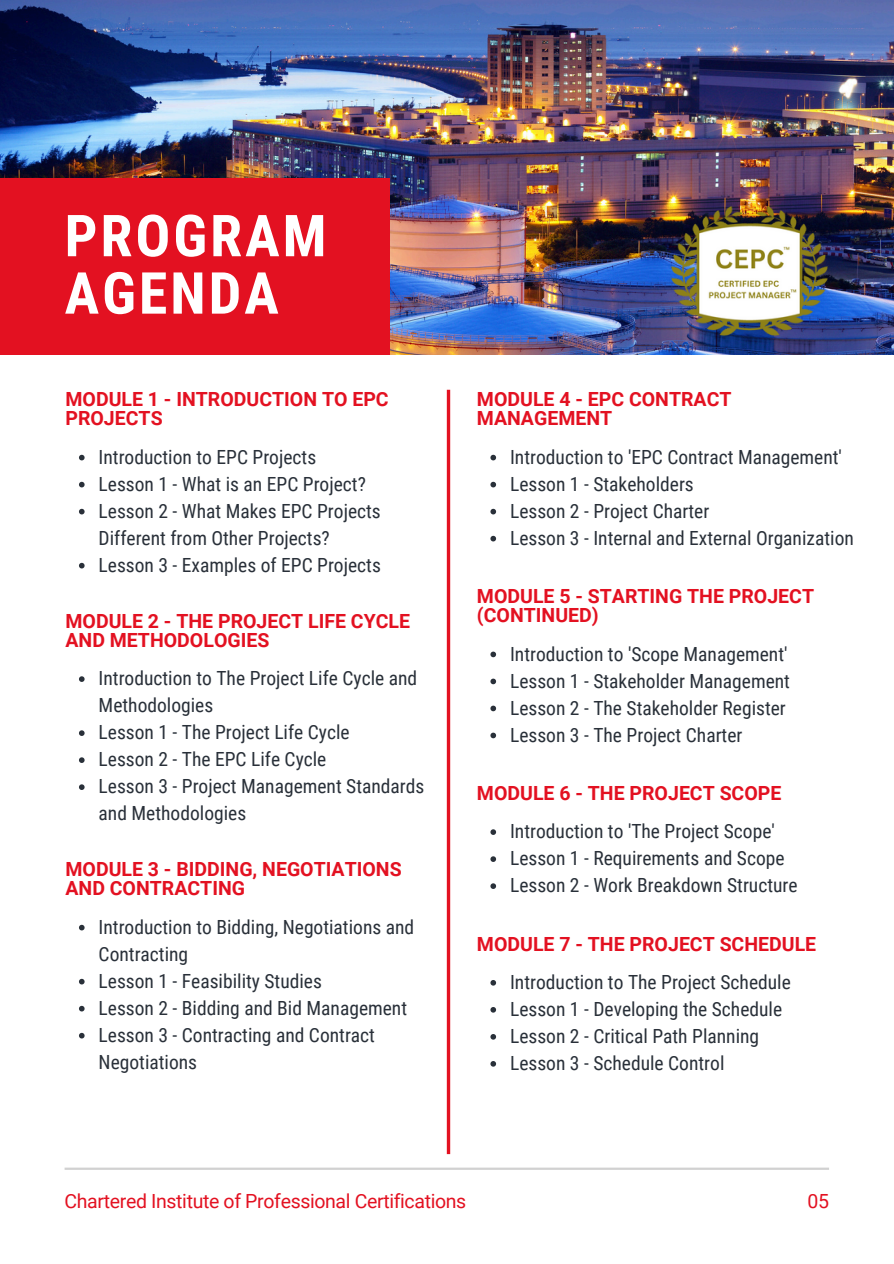
<style>
.page{position:relative;width:894px;height:1264px;background:#fff}
.page>*{position:absolute;margin:0;border:0;box-sizing:border-box;transform-origin:0 0}
.t1{font:700 57.9px/57.3px "Roboto Condensed";letter-spacing:.05em;color:#fff}
.t2{font:19.5px/27px "Roboto Condensed";color:#293039}
.t3{font:700 19.5px/19.2px "Roboto";color:#e31121}
.t4{font:19.5px "Roboto";letter-spacing:-.015em;color:#e31121}
</style>
<div class="page">
<img style="left:0;top:0;width:893px;height:355px">
<div style="left:0;top:178px;width:390px;height:176px;background:#e31121"></div>
<hr style="left:65px;top:1167px;width:763px;height:2px;background:#d1d1d1">
<svg style="left:79px;top:455px;width:6px;height:5px"></svg>
<svg style="left:79px;top:482px;width:6px;height:5px"></svg>
<svg style="left:79px;top:509px;width:6px;height:5px"></svg>
<svg style="left:79px;top:563px;width:6px;height:5px"></svg>
<svg style="left:79px;top:676px;width:6px;height:6px"></svg>
<svg style="left:79px;top:730px;width:6px;height:6px"></svg>
<svg style="left:79px;top:757px;width:6px;height:6px"></svg>
<svg style="left:79px;top:784px;width:6px;height:6px"></svg>
<svg style="left:79px;top:924px;width:6px;height:6px"></svg>
<svg style="left:79px;top:978px;width:6px;height:6px"></svg>
<svg style="left:79px;top:1005px;width:6px;height:6px"></svg>
<svg style="left:79px;top:1032px;width:6px;height:6px"></svg>
<svg style="left:446px;top:390px;width:4px;height:764px;background:#e8424e"></svg>
<svg style="left:490px;top:829px;width:6px;height:6px"></svg>
<svg style="left:490px;top:856px;width:6px;height:6px"></svg>
<svg style="left:490px;top:883px;width:6px;height:6px"></svg>
<svg style="left:490px;top:651px;width:6px;height:6px"></svg>
<svg style="left:490px;top:678px;width:6px;height:6px"></svg>
<svg style="left:490px;top:705px;width:6px;height:6px"></svg>
<svg style="left:490px;top:732px;width:6px;height:6px"></svg>
<img style="left:668px;top:202px;width:162px;height:136px">
<svg style="left:490px;top:455px;width:6px;height:5px"></svg>
<svg style="left:490px;top:482px;width:6px;height:5px"></svg>
<svg style="left:490px;top:509px;width:6px;height:5px"></svg>
<svg style="left:490px;top:536px;width:6px;height:5px"></svg>
<svg style="left:490px;top:980px;width:6px;height:5px"></svg>
<svg style="left:490px;top:1007px;width:6px;height:5px"></svg>
<svg style="left:490px;top:1034px;width:6px;height:5px"></svg>
<svg style="left:490px;top:1061px;width:6px;height:5px"></svg>
<p class="t1" style="left:65px;top:208px;width:263px">PROGRAM<br>AGENDA</p>
<p class="t3" style="left:65px;top:390px;width:325px">MODULE 1 - INTRODUCTION TO EPC<br>PROJECTS</p>
<h1 class="t2" style="left:99px;top:443px;width:219px">Introduction to EPC Projects</h1>
<p class="t2" style="left:99px;top:470px;width:269px">Lesson 1 - What is an EPC Project?</p>
<h2 class="t2" style="left:99px;top:497px;width:284px">Lesson 2 - What Makes EPC Projects<br>Different from Other Projects?</h2>
<p class="t2" style="left:99px;top:551px;width:284px">Lesson 3 - Examples of EPC Projects</p>
<p class="t3" style="left:65px;top:611px;width:346px">MODULE 2 - THE PROJECT LIFE CYCLE<br>AND METHODOLOGIES</p>
<p class="t2" style="left:99px;top:665px;width:320px">Introduction to The Project Life Cycle and<br>Methodologies</p>
<h2 class="t2" style="left:99px;top:719px;width:252px">Lesson 1 - The Project Life Cycle</h2>
<p class="t2" style="left:99px;top:746px;width:229px">Lesson 2 - The EPC Life Cycle</p>
<p class="t2" style="left:99px;top:773px;width:327px">Lesson 3 - Project Management Standards and Methodologies</p>
<p class="t3" style="left:65px;top:860px;width:337px">MODULE 3 - BIDDING, NEGOTIATIONS<br>AND CONTRACTING</p>
<p class="t2" style="left:99px;top:913px;width:317px">Introduction to Bidding, Negotiations and<br>Contracting</p>
<h2 class="t2" style="left:99px;top:967px;width:225px">Lesson 1 - Feasibility Studies</h2>
<p class="t2" style="left:99px;top:994px;width:310px">Lesson 2 - Bidding and Bid Management</p>
<p class="t2" style="left:99px;top:1021px;width:278px">Lesson 3 - Contracting and Contract<br>Negotiations</p>
<h2 class="t3" style="left:477px;top:390px;width:256px">MODULE 4 - EPC CONTRACT<br>MANAGEMENT</h2>
<h2 class="t2" style="left:510px;top:443px;width:333px">Introduction to 'EPC Contract Management'</h2>
<p class="t2" style="left:510px;top:470px;width:185px">Lesson 1 - Stakeholders</p>
<p class="t2" style="left:510px;top:497px;width:201px">Lesson 2 - Project Charter</p>
<p class="t2" style="left:510px;top:524px;width:345px">Lesson 3 - Internal and External Organization</p>
<p class="t3" style="left:477px;top:587px;width:338px">MODULE 5 - STARTING THE PROJECT (CONTINUED)</p>
<p class="t2" style="left:510px;top:640px;width:279px">Introduction to 'Scope Management'</p>
<p class="t2" style="left:510px;top:667px;width:281px">Lesson 1 - Stakeholder Management</p>
<h2 class="t2" style="left:510px;top:694px;width:277px">Lesson 2 - The Stakeholder Register</h2>
<p class="t2" style="left:510px;top:721px;width:234px">Lesson 3 - The Project Charter</p>
<p class="t3" style="left:477px;top:783px;width:306px">MODULE 6 - THE PROJECT SCOPE</p>
<p class="t2" style="left:510px;top:818px;width:266px">Introduction to 'The Project Scope'</p>
<h2 class="t2" style="left:510px;top:845px;width:276px">Lesson 1 - Requirements and Scope</h2>
<p class="t2" style="left:510px;top:872px;width:289px">Lesson 2 - Work Breakdown Structure</p>
<p class="t3" style="left:477px;top:934px;width:341px">MODULE 7 - THE PROJECT SCHEDULE</p>
<p class="t2" style="left:510px;top:968px;width:282px">Introduction to The Project Schedule</p>
<p class="t2" style="left:510px;top:995px;width:273px">Lesson 1 - Developing the Schedule</p>
<p class="t2" style="left:510px;top:1022px;width:250px">Lesson 2 - Critical Path Planning</p>
<p class="t2" style="left:510px;top:1049px;width:216px">Lesson 3 - Schedule Control</p>
<p class="t4" style="left:65px;top:1189px;width:403px">Chartered Institute of Professional Certifications</p>
<p class="t4" style="left:807px;top:1189px;width:23px">05</p>
</div>
